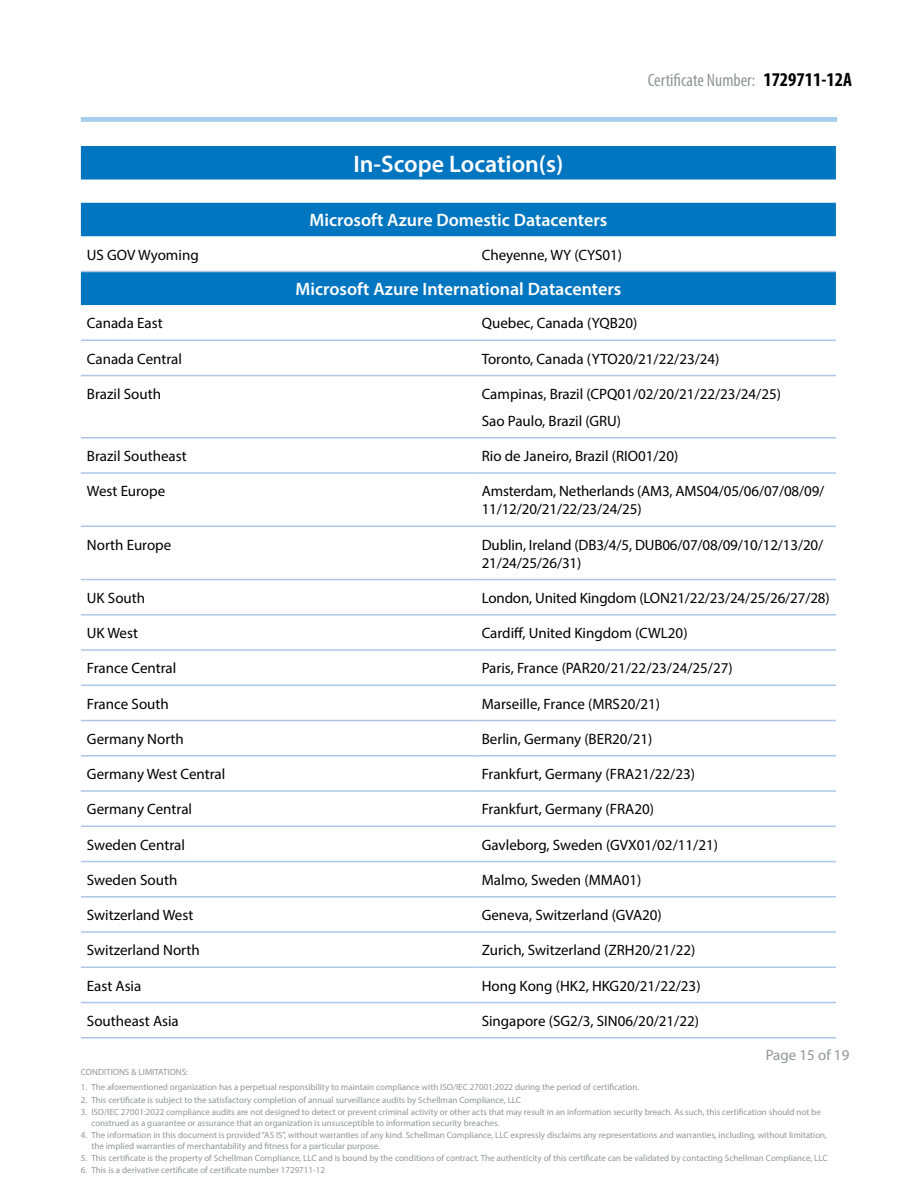
<style>
.page{position:relative;width:918px;height:1188px;background:#fff}
.page>*{position:absolute;margin:0;border:0;box-sizing:border-box;transform-origin:0 0}
.t1{font:600 24px "Myriad Pro";color:#fff}
.t2{font:600 18px "Myriad Pro";color:#fff}
.t3{font:condensed 18px "Myriad Pro";color:#939598}
.t4{font:15px/18px "Myriad Pro";color:#000}
.t5{font:15px "Myriad Pro";color:#939598}
.t6{font:9px/10.8px "Myriad Pro";color:#939598}
.s1{font-weight:700;font-size:19.5px;color:#000}
</style>
<div class="page">
<div style="left:81px;top:117px;width:756px;height:5px;background:#a5ceee"></div>
<svg style="left:81px;top:146px;width:755px;height:159px;fill:#0076c0"></svg>
<hr style="left:81px;top:271px;width:395px;height:1px;background:#aec7e8">
<hr style="left:476px;top:271px;width:360px;height:1px;background:#aec7e8">
<hr style="left:81px;top:340px;width:395px;height:1px;background:#aec7e8">
<hr style="left:476px;top:340px;width:360px;height:1px;background:#aec7e8">
<hr style="left:81px;top:375px;width:395px;height:1px;background:#aec7e8">
<hr style="left:476px;top:375px;width:360px;height:1px;background:#aec7e8">
<hr style="left:81px;top:437px;width:395px;height:2px;background:#aec7e8">
<hr style="left:476px;top:437px;width:360px;height:2px;background:#aec7e8">
<hr style="left:81px;top:472px;width:395px;height:2px;background:#aec7e8">
<hr style="left:476px;top:472px;width:360px;height:2px;background:#aec7e8">
<hr style="left:81px;top:526px;width:395px;height:1px;background:#aec7e8">
<hr style="left:476px;top:526px;width:360px;height:1px;background:#aec7e8">
<hr style="left:81px;top:579px;width:395px;height:1px;background:#aec7e8">
<hr style="left:476px;top:579px;width:360px;height:1px;background:#aec7e8">
<hr style="left:81px;top:614px;width:395px;height:2px;background:#aec7e8">
<hr style="left:476px;top:614px;width:360px;height:2px;background:#aec7e8">
<hr style="left:81px;top:649px;width:395px;height:2px;background:#aec7e8">
<hr style="left:476px;top:649px;width:360px;height:2px;background:#aec7e8">
<hr style="left:81px;top:685px;width:395px;height:1px;background:#aec7e8">
<hr style="left:476px;top:685px;width:360px;height:1px;background:#aec7e8">
<hr style="left:81px;top:720px;width:395px;height:1px;background:#aec7e8">
<hr style="left:476px;top:720px;width:360px;height:1px;background:#aec7e8">
<hr style="left:81px;top:755px;width:395px;height:2px;background:#aec7e8">
<hr style="left:476px;top:755px;width:360px;height:2px;background:#aec7e8">
<hr style="left:81px;top:790px;width:395px;height:2px;background:#aec7e8">
<hr style="left:476px;top:790px;width:360px;height:2px;background:#aec7e8">
<hr style="left:81px;top:826px;width:395px;height:1px;background:#aec7e8">
<hr style="left:476px;top:826px;width:360px;height:1px;background:#aec7e8">
<hr style="left:81px;top:861px;width:395px;height:1px;background:#aec7e8">
<hr style="left:476px;top:861px;width:360px;height:1px;background:#aec7e8">
<hr style="left:81px;top:896px;width:395px;height:2px;background:#aec7e8">
<hr style="left:476px;top:896px;width:360px;height:2px;background:#aec7e8">
<hr style="left:81px;top:931px;width:395px;height:2px;background:#aec7e8">
<hr style="left:476px;top:931px;width:360px;height:2px;background:#aec7e8">
<hr style="left:81px;top:967px;width:395px;height:1px;background:#aec7e8">
<hr style="left:476px;top:967px;width:360px;height:1px;background:#aec7e8">
<hr style="left:81px;top:1002px;width:395px;height:1px;background:#aec7e8">
<hr style="left:476px;top:1002px;width:360px;height:1px;background:#aec7e8">
<hr style="left:81px;top:1037px;width:395px;height:2px;background:#aec7e8">
<hr style="left:476px;top:1037px;width:360px;height:2px;background:#aec7e8">
<h1 class="t1" style="left:353px;top:148px;width:212px">In-Scope Location(s)</h1>
<h2 class="t2" style="left:309px;top:209px;width:299px">Microsoft Azure Domestic Datacenters</h2>
<h2 class="t3" style="left:648px;top:69px;width:206px">Certificate Number: <span class="s1">1729711-12A</span></h2>
<h3 class="t4" style="left:87px;top:245px;width:113px">US GOV Wyoming</h3>
<h3 class="t4" style="left:482px;top:245px;width:142px">Cheyenne, WY (CYS01)</h3>
<h2 class="t2" style="left:296px;top:278px;width:327px">Microsoft Azure International Datacenters</h2>
<h3 class="t4" style="left:87px;top:314px;width:77px">Canada East</h3>
<h3 class="t4" style="left:482px;top:314px;width:157px">Quebec, Canada (YQB20)</h3>
<h3 class="t4" style="left:87px;top:349px;width:97px">Canada Central</h3>
<h3 class="t4" style="left:482px;top:349px;width:239px">Toronto, Canada (YTO20/21/22/23/24)</h3>
<h3 class="t4" style="left:87px;top:385px;width:76px">Brazil South</h3>
<h3 class="t4" style="left:482px;top:380px;width:301px;line-height:27px">Campinas, Brazil (CPQ01/02/20/21/22/23/24/25)<br>Sao Paulo, Brazil (GRU)</h3>
<h3 class="t4" style="left:87px;top:447px;width:101px">Brazil Southeast</h3>
<h3 class="t4" style="left:482px;top:447px;width:198px">Rio de Janeiro, Brazil (RIO01/20)</h3>
<h3 class="t4" style="left:87px;top:482px;width:80px">West Europe</h3>
<h3 class="t4" style="left:482px;top:482px;width:344px">Amsterdam, Netherlands (AM3, AMS04/05/06/07/08/09/<br>11/12/20/21/22/23/24/25)</h3>
<h3 class="t4" style="left:87px;top:535px;width:86px">North Europe</h3>
<h3 class="t4" style="left:482px;top:535px;width:343px">Dublin, Ireland (DB3/4/5, DUB06/07/08/09/10/12/13/20/<br>21/24/25/26/31)</h3>
<h3 class="t4" style="left:87px;top:589px;width:60px">UK South</h3>
<h3 class="t4" style="left:482px;top:589px;width:350px">London, United Kingdom (LON21/22/23/24/25/26/27/28)</h3>
<h3 class="t4" style="left:87px;top:624px;width:53px">UK West</h3>
<h3 class="t4" style="left:482px;top:624px;width:207px">Cardiff, United Kingdom (CWL20)</h3>
<h3 class="t4" style="left:87px;top:659px;width:91px">France Central</h3>
<h3 class="t4" style="left:482px;top:659px;width:253px">Paris, France (PAR20/21/22/23/24/25/27)</h3>
<h3 class="t4" style="left:87px;top:694px;width:83px">France South</h3>
<h3 class="t4" style="left:482px;top:694px;width:180px">Marseille, France (MRS20/21)</h3>
<h3 class="t4" style="left:87px;top:730px;width:99px">Germany North</h3>
<h3 class="t4" style="left:482px;top:730px;width:172px">Berlin, Germany (BER20/21)</h3>
<h3 class="t4" style="left:87px;top:765px;width:140px">Germany West Central</h3>
<h3 class="t4" style="left:482px;top:765px;width:215px">Frankfurt, Germany (FRA21/22/23)</h3>
<h3 class="t4" style="left:87px;top:800px;width:107px">Germany Central</h3>
<h3 class="t4" style="left:482px;top:800px;width:174px">Frankfurt, Germany (FRA20)</h3>
<h3 class="t4" style="left:87px;top:835px;width:100px">Sweden Central</h3>
<h3 class="t4" style="left:482px;top:835px;width:238px">Gavleborg, Sweden (GVX01/02/11/21)</h3>
<h3 class="t4" style="left:87px;top:871px;width:92px">Sweden South</h3>
<h3 class="t4" style="left:482px;top:871px;width:161px">Malmo, Sweden (MMA01)</h3>
<h3 class="t4" style="left:87px;top:906px;width:108px">Switzerland West</h3>
<h3 class="t4" style="left:482px;top:906px;width:182px">Geneva, Switzerland (GVA20)</h3>
<h3 class="t4" style="left:87px;top:941px;width:114px">Switzerland North</h3>
<h3 class="t4" style="left:482px;top:941px;width:215px">Zurich, Switzerland (ZRH20/21/22)</h3>
<h3 class="t4" style="left:87px;top:976px;width:56px">East Asia</h3>
<h3 class="t4" style="left:482px;top:976px;width:220px">Hong Kong (HK2, HKG20/21/22/23)</h3>
<h3 class="t4" style="left:87px;top:1012px;width:93px">Southeast Asia</h3>
<h3 class="t4" style="left:482px;top:1012px;width:219px">Singapore (SG2/3, SIN06/20/21/22)</h3>
<h3 class="t5" style="left:766px;top:1045px;width:85px">Page 15 of 19</h3>
<p class="t6" style="left:81px;top:1066px;width:109px">CONDITIONS &amp; LIMITATIONS:</p>
<p class="t6" style="left:81px;top:1082px;width:560px">1. The aforementioned organization has a perpetual responsibility to maintain compliance with ISO/IEC 27001:2022 during the period of certification.</p>
<p class="t6" style="left:81px;top:1094px;width:442px">2. This certificate is subject to the satisfactory completion of annual surveillance audits by Schellman Compliance, LLC</p>
<p class="t6" style="left:91px;top:1106px;width:731px;text-indent:-11px">3. ISO/IEC 27001:2022 compliance audits are not designed to detect or prevent criminal activity or other acts that may result in an information security breach. As such, this certification should not be construed as a guarantee or assurance that an organization is unsusceptible to information security breaches.</p>
<p class="t6" style="left:91px;top:1129px;width:737px;text-indent:-11px">4. The information in this document is provided “AS IS”, without warranties of any kind. Schellman Compliance, LLC expressly disclaims any representations and warranties, including, without limitation, the implied warranties of merchantability and fitness for a particular purpose.</p>
<p class="t6" style="left:81px;top:1152px;width:748px">5. This certificate is the property of Schellman Compliance, LLC and is bound by the conditions of contract. The authenticity of this certificate can be validated by contacting Schellman Compliance, LLC</p>
<p class="t6" style="left:81px;top:1165px;width:246px">6. This is a derivative certificate of certificate number 1729711-12</p>
</div>
